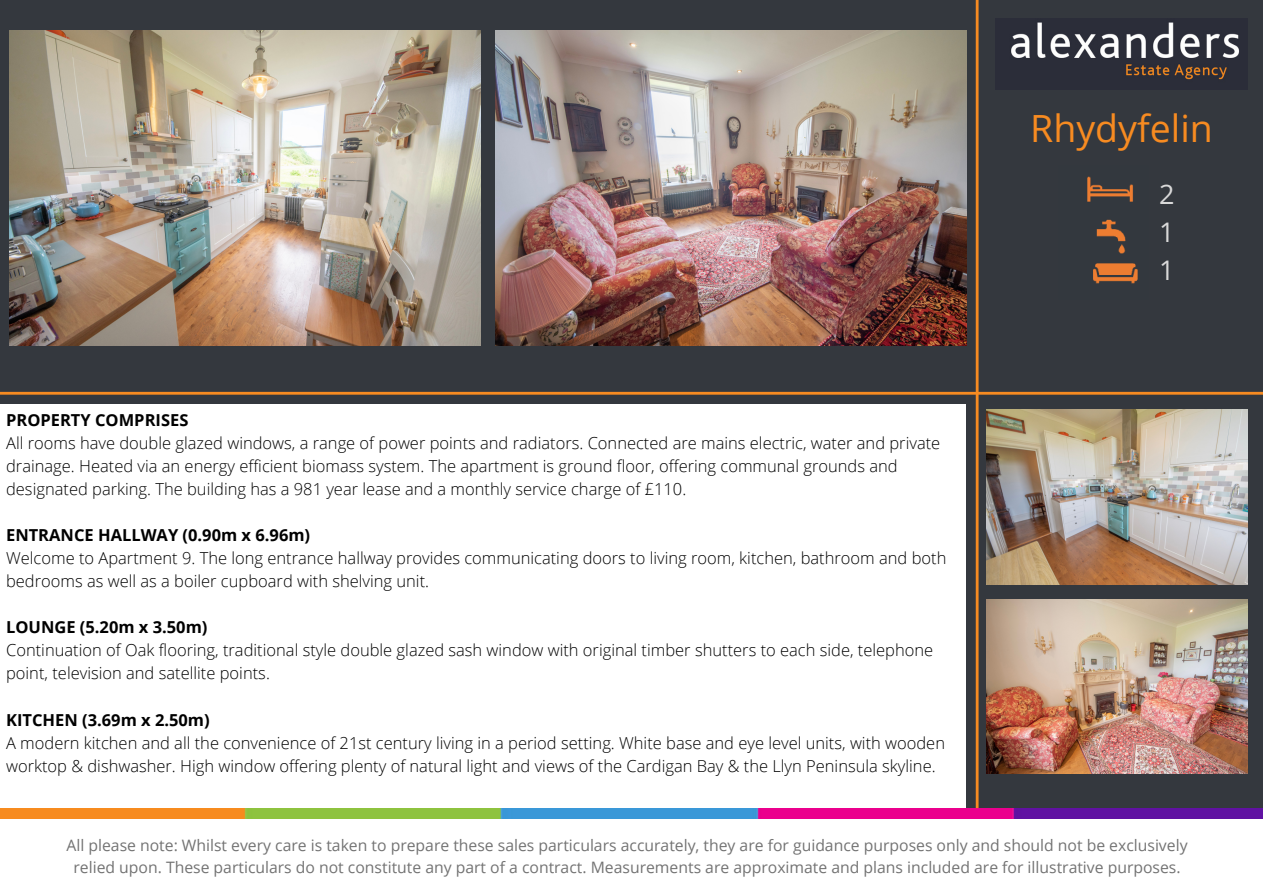
<style>
.page{position:relative;width:1263px;height:893px;background:#fff}
.page>*{position:absolute;margin:0;border:0;box-sizing:border-box;transform-origin:0 0}
.t1{font:37.5px "Open Sans";color:#f78b21}
.t2{font:27px "Open Sans";color:#d9d9d9}
.t3{font:300 16.5px/23.1px "Open Sans";color:#000}
.t4{font:700 16.5px "Open Sans";color:#000}
.t5{font:15.75px/21.9px "Open Sans";color:#737373;text-align:center}
</style>
<div class="page">
<div style="left:0;top:0;width:976px;height:404px;background:#34383e"></div>
<div style="left:966px;top:0;width:297px;height:808px;background:#34383e"></div>
<img style="left:995px;top:19px;width:252px;height:70px">
<img style="left:0;top:808px;width:1263px;height:10px">
<hr style="left:0;top:392px;width:1263px;height:3px;background:#f78b21">
<hr style="left:976px;top:0;width:2px;height:808px;background:#f78b21">
<img style="left:10px;top:30px;width:471px;height:315px">
<img style="left:495px;top:30px;width:471px;height:315px">
<img style="left:986px;top:410px;width:262px;height:174px">
<img style="left:986px;top:599px;width:262px;height:175px">
<img style="left:1087px;top:176px;width:51px;height:108px">
<p class="t4" style="left:6px;top:408px;width:184px">PROPERTY COMPRISES</p>
<p class="t3" style="left:6px;top:431px;width:936px">All rooms have double glazed windows, a range of power points and radiators. Connected are mains electric, water and private drainage. Heated via an energy efficient biomass system. The apartment is ground floor, offering communal grounds and designated parking. The building has a 981 year lease and a monthly service charge of £110.</p>
<p class="t4" style="left:6px;top:523px;width:306px">ENTRANCE HALLWAY (0.90m x 6.96m)</p>
<p class="t3" style="left:6px;top:546px;width:942px">Welcome to Apartment 9. The long entrance hallway provides communicating doors to living room, kitchen, bathroom and both bedrooms as well as a boiler cupboard with shelving unit.</p>
<p class="t4" style="left:6px;top:615px;width:203px">LOUNGE (5.20m x 3.50m)</p>
<p class="t3" style="left:6px;top:638px;width:929px">Continuation of Oak flooring, traditional style double glazed sash window with original timber shutters to each side, telephone point, television and satellite points.</p>
<p class="t4" style="left:6px;top:708px;width:205px">KITCHEN (3.69m x 2.50m)</p>
<p class="t3" style="left:6px;top:730px;width:940px">A modern kitchen and all the convenience of 21st century living in a period setting. White base and eye level units, with wooden worktop &amp; dishwasher. High window offering plenty of natural light and views of the Cardigan Bay &amp; the Llyn Peninsula skyline.</p>
<p class="t1" style="left:1030px;top:102px;width:184px">Rhydyfelin</p>
<p class="t2" style="left:1159px;top:175px;width:17px">2</p>
<p class="t2" style="left:1159px;top:213px;width:17px">1</p>
<p class="t2" style="left:1159px;top:251px;width:17px">1</p>
<p class="t5" style="left:66px;top:834px;width:1122px">All please note: Whilst every care is taken to prepare these sales particulars accurately, they are for guidance purposes only and should not be exclusively relied upon. These particulars do not constitute any part of a contract. Measurements are approximate and plans included are for illustrative purposes.</p>
</div>
